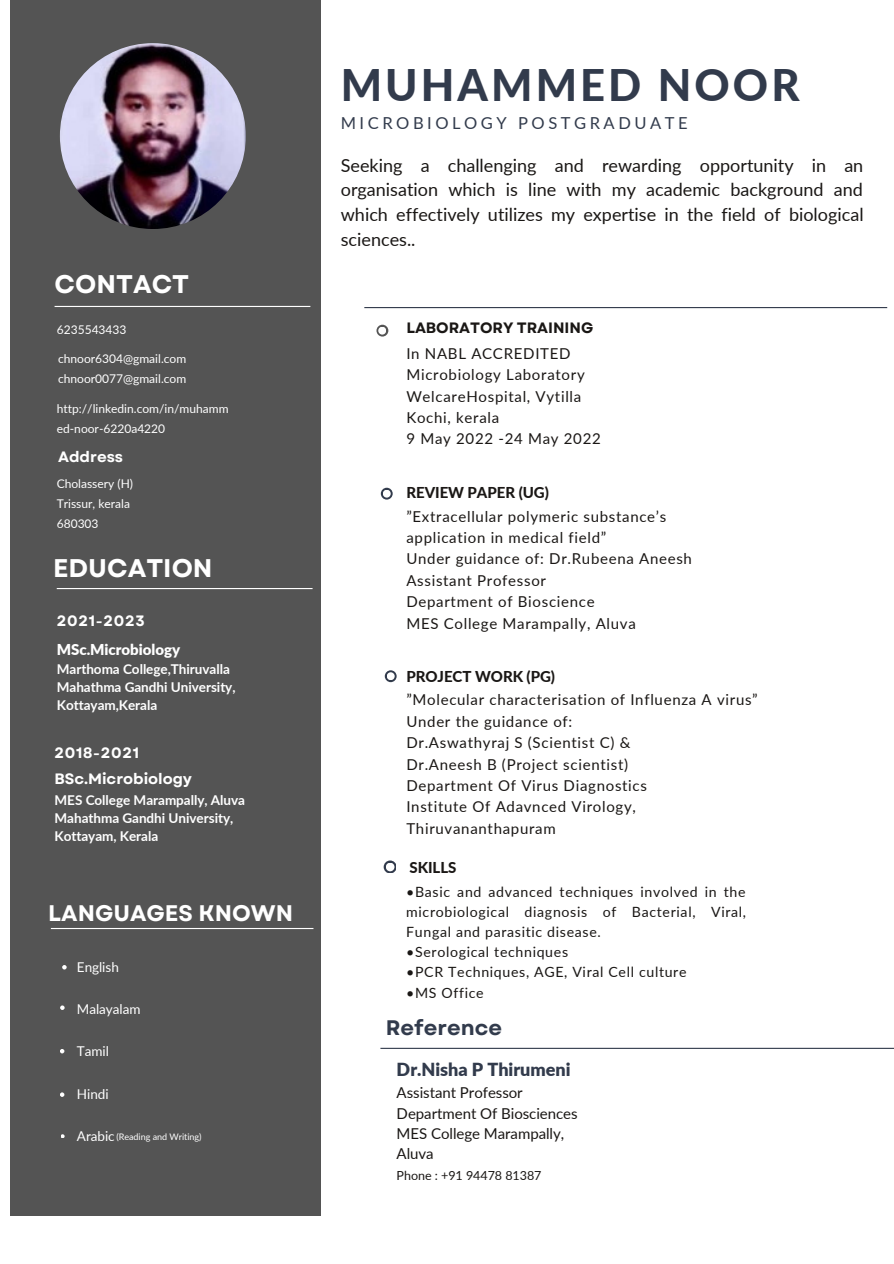
<style>
.page{position:relative;width:894px;height:1264px;background:#fff}
.page>*{position:absolute;margin:0;border:0;box-sizing:border-box;transform-origin:0 0}
.t1{font:800 43.5px "Lato";letter-spacing:.07em;color:#323b4c}
.t2{font:700 25.5px "Garet";color:#fff}
.t3{font:700 22.5px "Garet";color:#fff}
.t4{font:700 21px "Garet";color:#323b4c}
.t5{font:18px/24.8px "Lato";color:#1a1715;text-align:justify}
.t6{font:900 18px "Lato";color:#323b4c}
.t7{font:16.5px "Lato";letter-spacing:.215em;color:#323b4c}
.t8{font:15px "Lato";letter-spacing:.045em;color:#1a1715}
.t9{font:15px "Lato";letter-spacing:-.005em;color:#1a1715}
.t10{font:800 15px "Lato";letter-spacing:-.005em;color:#1a1715}
.t11{font:700 15px "Garet";color:#fff}
.t12{font:700 15px "Garet";letter-spacing:-.005em;color:#1a1715}
.t13{font:700 15px "Garet";letter-spacing:.045em;color:#fff}
.t14{font:900 15px "Lato";letter-spacing:-.005em;color:#fff}
.t15{font:14.1px/20.1px "Lato";letter-spacing:.045em;color:#1a1715;text-align:justify}
.t16{font:700 13.5px "Lato";letter-spacing:-.005em;color:#fff}
.t17{font:13.5px "Lato";letter-spacing:-.005em;color:#fff}
.t18{font:12.6px "Lato";letter-spacing:-.005em;color:#1a1715}
.t19{font:12px/20px "Lato";color:#fff}
.t20{font:9px "Lato";letter-spacing:-.005em;color:#fff}
</style>
<div class="page">
<div style="left:10px;top:0;width:310px;height:1215px;background:#545454"></div>
<hr style="left:55px;top:306px;width:255px;height:1px;background:#fff">
<hr style="left:57px;top:588px;width:255px;height:1px;background:#fff">
<svg style="left:384px;top:670px;width:12px;height:12px"></svg>
<hr style="left:380px;top:1047px;width:513px;height:1px;background:#323b4c">
<img style="left:60px;top:43px;width:186px;height:186px;border-radius:50%">
<svg style="left:62px;top:965px;width:5px;height:4px"></svg>
<hr style="left:51px;top:928px;width:262px;height:1px;background:#fff">
<svg style="left:60px;top:1005px;width:4px;height:4px"></svg>
<svg style="left:60px;top:1049px;width:4px;height:4px"></svg>
<svg style="left:60px;top:1092px;width:4px;height:4px"></svg>
<svg style="left:61px;top:1134px;width:3px;height:4px"></svg>
<hr style="left:364px;top:307px;width:522px;height:1px;background:#323b4c">
<svg style="left:381px;top:487px;width:11px;height:12px"></svg>
<div style="left:382px;top:489px;width:8px;height:8px;background:#fff;border-radius:50%"></div>
<svg style="left:376px;top:325px;width:12px;height:11px"></svg>
<div style="left:378px;top:327px;width:8px;height:7px;background:#fff;border-radius:50%"></div>
<svg style="left:383px;top:860px;width:13px;height:13px"></svg>
<div style="left:386px;top:862px;width:8px;height:9px;background:#fff;border-radius:50%"></div>
<div style="left:386px;top:672px;width:8px;height:8px;background:#fff;border-radius:50%"></div>
<p class="t2" style="left:55px;top:266px;width:136px">CONTACT</p>
<p class="t19" style="left:57px;top:319px;width:71px">6235543433</p>
<p class="t19" style="left:58px;top:349px;width:130px">chnoor6304@gmail.com</p>
<p class="t19" style="left:58px;top:369px;width:130px">chnoor0077@gmail.com</p>
<p class="t19" style="left:57px;top:398px;width:173px">http://linkedin.com/in/muhamm ed-noor-6220a4220</p>
<p class="t11" style="left:58px;top:446px;width:67px">Address</p>
<p class="t19" style="left:57px;top:473px;width:78px">Cholassery (H)</p>
<p class="t19" style="left:57px;top:493px;width:75px">Trissur, kerala</p>
<p class="t19" style="left:57px;top:513px;width:43px">680303</p>
<p class="t2" style="left:53px;top:549px;width:161px">EDUCATION</p>
<p class="t13" style="left:57px;top:610px;width:89px">2021-2023</p>
<p class="t14" style="left:57px;top:640px;width:125px">MSc.Microbiology</p>
<p class="t16" style="left:57px;top:660px;width:174px">Marthoma College,Thiruvalla</p>
<p class="t16" style="left:57px;top:678px;width:180px">Mahathma Gandhi University,</p>
<p class="t16" style="left:57px;top:696px;width:102px">Kottayam,Kerala</p>
<p class="t13" style="left:55px;top:742px;width:86px">2018-2021</p>
<p class="t11" style="left:55px;top:768px;width:139px">BSc.Microbiology</p>
<p class="t16" style="left:55px;top:792px;width:192px">MES College Marampally, Aluva</p>
<p class="t16" style="left:55px;top:810px;width:180px">Mahathma Gandhi University,</p>
<p class="t16" style="left:55px;top:828px;width:105px">Kottayam, Kerala</p>
<p class="t3" style="left:48px;top:897px;width:246px">LANGUAGES KNOWN</p>
<p class="t17" style="left:77px;top:958px;width:43px">English</p>
<p class="t17" style="left:77px;top:1000px;width:65px">Malayalam</p>
<p class="t17" style="left:77px;top:1043px;width:34px">Tamil</p>
<p class="t17" style="left:77px;top:1085px;width:33px">Hindi</p>
<p class="t17" style="left:77px;top:1127px;width:39px">Arabic</p>
<p class="t20" style="left:116px;top:1131px;width:87px">(Reading and Writing)</p>
<p class="t1" style="left:341px;top:58px;width:460px">MUHAMMED NOOR</p>
<p class="t7" style="left:341px;top:112px;width:348px">MICROBIOLOGY POSTGRADUATE</p>
<p class="t5" style="left:341px;top:152px;width:524px">Seeking a challenging and rewarding opportunity in an organisation which is line with my academic background and which effectively utilizes my expertise in the field of biological sciences..</p>
<p class="t12" style="left:406px;top:317px;width:188px">LABORATORY TRAINING</p>
<p class="t8" style="left:406px;top:344px;width:166px">In NABL ACCREDITED</p>
<p class="t8" style="left:406px;top:365px;width:180px">Microbiology Laboratory</p>
<p class="t8" style="left:406px;top:387px;width:176px">WelcareHospital, Vytilla</p>
<p class="t8" style="left:406px;top:408px;width:94px">Kochi, kerala</p>
<p class="t8" style="left:406px;top:429px;width:196px">9 May 2022 -24 May 2022</p>
<p class="t10" style="left:406px;top:483px;width:144px">REVIEW PAPER (UG)</p>
<p class="t8" style="left:406px;top:506px;width:261px">”Extracellular polymeric substance’s</p>
<p class="t8" style="left:406px;top:528px;width:201px">application in medical field”</p>
<p class="t8" style="left:406px;top:549px;width:287px">Under guidance of: Dr.Rubeena Aneesh</p>
<p class="t8" style="left:406px;top:571px;width:141px">Assistant Professor</p>
<p class="t8" style="left:406px;top:592px;width:190px">Department of Bioscience</p>
<p class="t8" style="left:406px;top:613px;width:231px">MES College Marampally, Aluva</p>
<p class="t10" style="left:406px;top:667px;width:150px">PROJECT WORK (PG)</p>
<p class="t8" style="left:406px;top:690px;width:353px">”Molecular characterisation of Influenza A virus”</p>
<p class="t8" style="left:406px;top:712px;width:167px">Under the guidance of:</p>
<p class="t8" style="left:406px;top:733px;width:225px">Dr.Aswathyraj S (Scientist C) &amp;</p>
<p class="t8" style="left:406px;top:754px;width:223px">Dr.Aneesh B (Project scientist)</p>
<p class="t8" style="left:406px;top:776px;width:242px">Department Of Virus Diagnostics</p>
<p class="t8" style="left:406px;top:797px;width:231px">Institute Of Adavnced Virology,</p>
<p class="t8" style="left:406px;top:819px;width:151px">Thiruvananthapuram</p>
<p class="t10" style="left:409px;top:857px;width:48px">SKILLS</p>
<p class="t15" style="left:406px;top:881px;width:341px">•Basic and advanced techniques involved in the microbiological diagnosis of Bacterial, Viral, Fungal and parasitic disease.</p>
<p class="t15" style="left:406px;top:941px;width:163px">•Serological techniques</p>
<p class="t15" style="left:406px;top:961px;width:282px">•PCR Techniques, AGE, Viral Cell culture</p>
<p class="t15" style="left:406px;top:982px;width:79px">•MS Office</p>
<p class="t4" style="left:386px;top:1012px;width:118px">Reference</p>
<p class="t6" style="left:396px;top:1057px;width:175px">Dr.Nisha P Thirumeni</p>
<p class="t9" style="left:396px;top:1083px;width:128px">Assistant Professor</p>
<p class="t9" style="left:396px;top:1103px;width:182px">Department Of Biosciences</p>
<p class="t9" style="left:396px;top:1124px;width:169px">MES College Marampally,</p>
<p class="t8" style="left:396px;top:1144px;width:39px">Aluva</p>
<p class="t18" style="left:396px;top:1167px;width:146px">Phone : +91 94478 81387</p>
</div>
